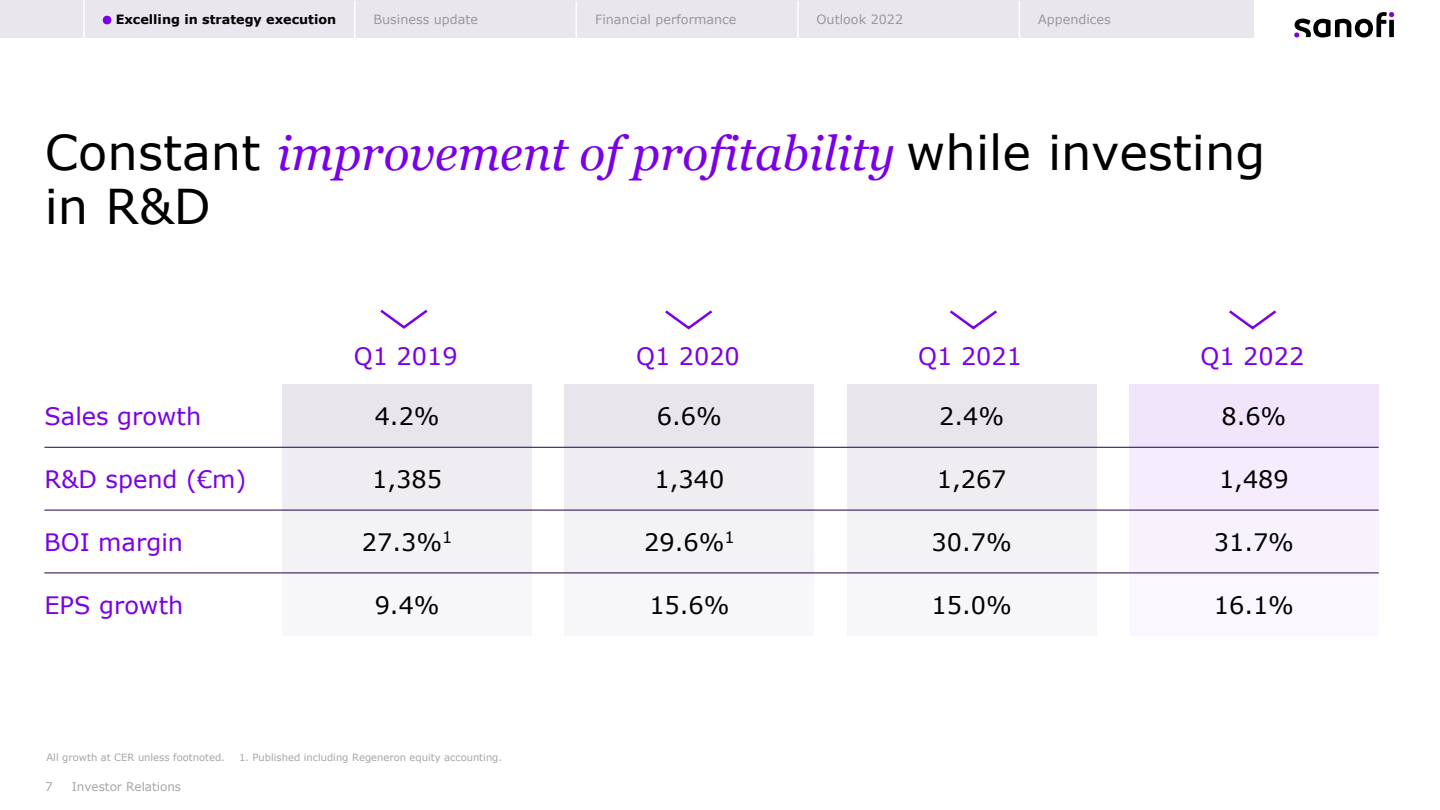
<style>
.page{position:relative;width:1440px;height:810px;background:#fff}
.page>*{position:absolute;margin:0;border:0;box-sizing:border-box;transform-origin:0 0}
.t1{font:italic 48px "Georgia";color:#7a01e6}
.t2{font:48px "Verdana";color:#000}
.t3{font:24px "Verdana";color:#000}
.t4{font:24px "Verdana";color:#7a01e6}
.t5{font:12.75px "Verdana";color:#999}
.t6{font:700 12.75px "Verdana";color:#000}
.t7{font:12px "Verdana";color:#a6a6a6}
.t8{font:9.98px "Verdana";color:#a6a6a6}
.s1{font-family:"Verdana";font-style:normal;color:#000}
</style>
<div class="page">
<div style="left:283px;top:384px;width:249px;height:63px;background:#e8e5ec"></div>
<div style="left:565px;top:384px;width:249px;height:63px;background:#e8e5ec"></div>
<div style="left:847px;top:384px;width:249px;height:63px;background:#e8e5ec"></div>
<div style="left:1129px;top:384px;width:250px;height:63px;background:#f1e5fc"></div>
<div style="left:283px;top:447px;width:249px;height:63px;background:#efedf2"></div>
<div style="left:565px;top:447px;width:249px;height:63px;background:#efedf2"></div>
<div style="left:847px;top:447px;width:249px;height:63px;background:#efedf2"></div>
<div style="left:1129px;top:447px;width:250px;height:63px;background:#f5edfd"></div>
<div style="left:283px;top:510px;width:249px;height:63px;background:#f3f2f5"></div>
<div style="left:565px;top:510px;width:249px;height:63px;background:#f3f2f5"></div>
<div style="left:847px;top:510px;width:249px;height:63px;background:#f3f2f5"></div>
<div style="left:1129px;top:510px;width:250px;height:63px;background:#f8f2fd"></div>
<div style="left:283px;top:573px;width:249px;height:63px;background:#f7f7f9"></div>
<div style="left:565px;top:573px;width:249px;height:63px;background:#f7f7f9"></div>
<div style="left:847px;top:573px;width:249px;height:63px;background:#f7f7f9"></div>
<div style="left:1129px;top:573px;width:250px;height:63px;background:#faf7fe"></div>
<hr style="left:44px;top:447px;width:1335px;height:1px;background:#1e034a">
<hr style="left:44px;top:510px;width:1335px;height:1px;background:#1e034a">
<hr style="left:44px;top:573px;width:1335px;height:1px;background:#1e034a">
<svg style="left:1229px;top:310px;width:48px;height:20px"></svg>
<svg style="left:950px;top:310px;width:47px;height:20px"></svg>
<svg style="left:665px;top:310px;width:48px;height:20px"></svg>
<svg style="left:380px;top:309px;width:48px;height:20px"></svg>
<div style="left:0;top:0;width:1254px;height:38px;background:#e9e6ed"></div>
<hr style="left:83px;top:0;width:2px;height:38px;background:#fff">
<svg style="left:1294px;top:12px;width:100px;height:25px"></svg>
<div style="left:103px;top:16px;width:8px;height:8px;background:#7a00e6;border-radius:50%"></div>
<hr style="left:354px;top:1px;width:2px;height:37px;background:#fff">
<hr style="left:576px;top:2px;width:1px;height:36px;background:#fff">
<hr style="left:797px;top:1px;width:2px;height:37px;background:#fff">
<hr style="left:1019px;top:1px;width:1px;height:37px;background:#fff">
<p class="t6" style="left:116px;top:11px;width:222px">Excelling in strategy execution</p>
<p class="t5" style="left:374px;top:12px;width:106px">Business update</p>
<p class="t5" style="left:595px;top:12px;width:143px">Financial performance</p>
<p class="t5" style="left:817px;top:12px;width:88px">Outlook 2022</p>
<p class="t5" style="left:1038px;top:12px;width:74px">Appendices</p>
<h1 class="t1" style="left:45px;top:119px;width:1222px"><span class="s1">Constant</span> improvement of profitability <span class="s1">while investing</span></h1>
<h1 class="t2" style="left:45px;top:174px;width:168px">in R&amp;D</h1>
<p class="t4" style="left:354px;top:340px;width:105px">Q1 2019</p>
<p class="t4" style="left:636px;top:340px;width:105px">Q1 2020</p>
<p class="t4" style="left:918px;top:340px;width:105px">Q1 2021</p>
<p class="t4" style="left:1201px;top:340px;width:105px">Q1 2022</p>
<p class="t4" style="left:44px;top:400px;width:158px">Sales growth</p>
<p class="t3" style="left:375px;top:400px;width:67px">4.2%</p>
<p class="t3" style="left:657px;top:400px;width:67px">6.6%</p>
<p class="t3" style="left:939px;top:400px;width:67px">2.4%</p>
<p class="t3" style="left:1221px;top:400px;width:67px">8.6%</p>
<p class="t4" style="left:44px;top:463px;width:204px">R&amp;D spend (€m)</p>
<p class="t3" style="left:372px;top:463px;width:71px">1,385</p>
<p class="t3" style="left:655px;top:463px;width:71px">1,340</p>
<p class="t3" style="left:937px;top:463px;width:71px">1,267</p>
<p class="t3" style="left:1219px;top:463px;width:71px">1,489</p>
<p class="t4" style="left:44px;top:526px;width:140px">BOI margin</p>
<p class="t3" style="left:362px;top:526px;width:92px">27.3%<sup>1</sup></p>
<p class="t3" style="left:644px;top:526px;width:92px">29.6%<sup>1</sup></p>
<p class="t3" style="left:932px;top:526px;width:82px">30.7%</p>
<p class="t3" style="left:1214px;top:526px;width:82px">31.7%</p>
<p class="t4" style="left:44px;top:589px;width:140px">EPS growth</p>
<p class="t3" style="left:375px;top:589px;width:67px">9.4%</p>
<p class="t3" style="left:649px;top:589px;width:82px">15.6%</p>
<p class="t3" style="left:932px;top:589px;width:82px">15.0%</p>
<p class="t3" style="left:1214px;top:589px;width:82px">16.1%</p>
<p class="t8" style="left:47px;top:751px;width:180px">All growth at CER unless footnoted.</p>
<p class="t8" style="left:239px;top:751px;width:265px">1. Published including Regeneron equity accounting.</p>
<p class="t7" style="left:45px;top:778px;width:9px">7</p>
<p class="t7" style="left:72px;top:778px;width:111px">Investor Relations</p>
</div>
